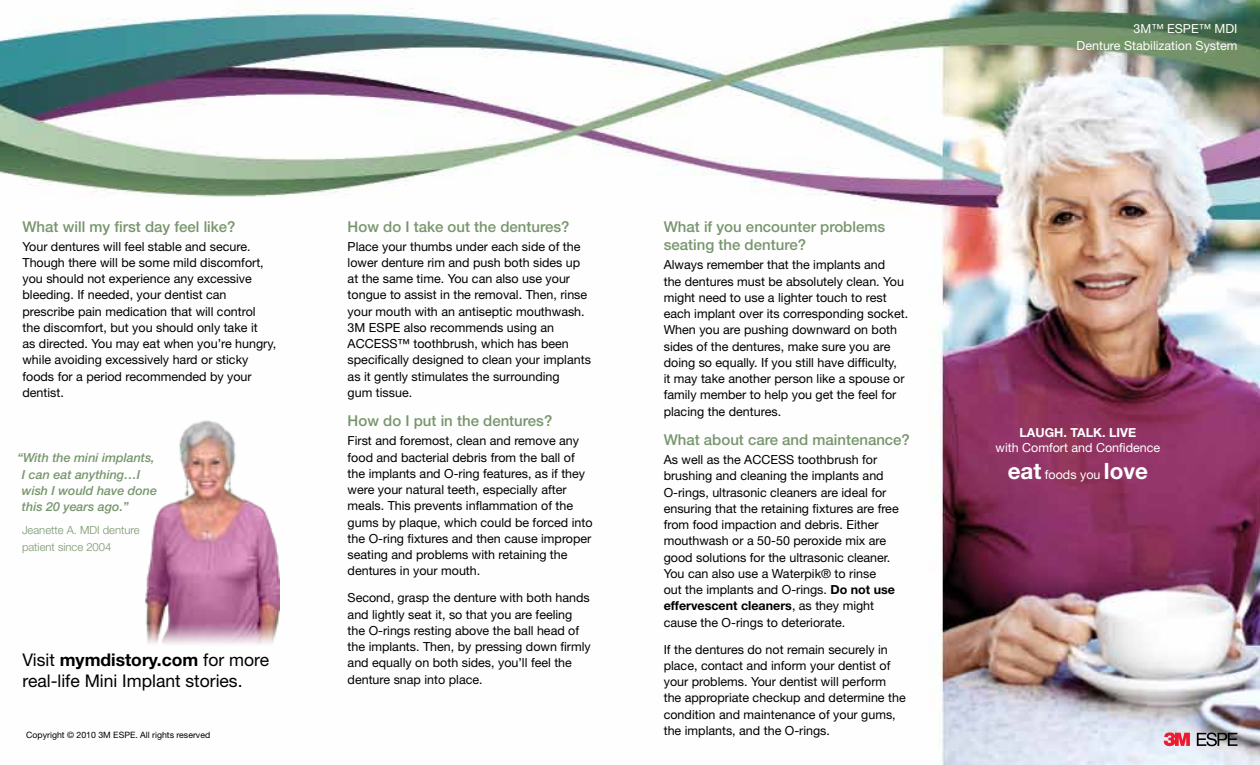
<style>
.page{position:relative;width:1260px;height:765px;background:#fff}
.page>*{position:absolute;margin:0;border:0;box-sizing:border-box;transform-origin:0 0}
.t1{font:17.5px/21px "Helvetica Neue";color:#000}
.t2{font:500 15px/18.8px "Helvetica Neue";color:#77966d}
.t3{font:12.5px/16.2px "Helvetica Neue";color:#000}
.t4{font:12.5px/16.2px "Helvetica Neue";color:#fff;text-align:right}
.t5{font:italic 500 12.5px/16.2px "Helvetica Neue";color:#77966d}
.t6{font:700 12.5px "Helvetica Neue";color:#fff}
.t7{font:300 11.25px/16.2px "Helvetica Neue";color:#77966d}
.t8{font:8.75px "Helvetica Neue";color:#000}
.s1{font-weight:700}
.s2{font-weight:700;font-size:22.5px}
</style>
<div class="page">
<img style="left:0;top:0;width:1260px;height:765px">
<img style="left:101px;top:416px;width:179px;height:232px">
<svg style="left:1164px;top:732px;width:26px;height:14px"></svg>
<svg style="left:1197px;top:732px;width:41px;height:14px"></svg>
<p class="t2" style="left:22px;top:217px;width:215px">What will my first day feel like?</p>
<p class="t3" style="left:22px;top:238px;width:255px">Your dentures will feel stable and secure.<br>Though there will be some mild discomfort, you should not experience any excessive bleeding. If needed, your dentist can prescribe pain medication that will control the discomfort, but you should only take it<br>as directed. You may eat when you’re hungry, while avoiding excessively hard or sticky foods for a period recommended by your dentist.</p>
<p class="t5" style="left:22px;top:450px;width:136px;text-indent:-4px">“With the mini implants,<br>I can eat anything…I wish I would have done this 20 years ago.”</p>
<p class="t7" style="left:22px;top:522px;width:119px">Jeanette A. MDI denture patient since 2004</p>
<h1 class="t1" style="left:22px;top:649px;width:248px">Visit <span class="s1">mymdistory.com</span> for more real-life Mini Implant stories.</h1>
<p class="t8" style="left:26px;top:730px;width:185px">Copyright © 2010 3M ESPE. All rights reserved</p>
<p class="t2" style="left:348px;top:217px;width:224px">How do I take out the dentures?</p>
<p class="t3" style="left:348px;top:238px;width:245px">Place your thumbs under each side of the lower denture rim and push both sides up at the same time. You can also use your tongue to assist in the removal. Then, rinse your mouth with an antiseptic mouthwash.<br>3M ESPE also recommends using an ACCESS™ toothbrush, which has been specifically designed to clean your implants as it gently stimulates the surrounding<br>gum tissue.</p>
<p class="t2" style="left:348px;top:412px;width:206px">How do I put in the dentures?</p>
<p class="t3" style="left:348px;top:433px;width:246px">First and foremost, clean and remove any food and bacterial debris from the ball of the implants and O-ring features, as if they were your natural teeth, especially after meals. This prevents inflammation of the gums by plaque, which could be forced into the O-ring fixtures and then cause improper seating and problems with retaining the dentures in your mouth.</p>
<p class="t3" style="left:348px;top:590px;width:245px">Second, grasp the denture with both hands and lightly seat it, so that you are feeling the O-rings resting above the ball head of the implants. Then, by pressing down firmly and equally on both sides, you’ll feel the denture snap into place.</p>
<p class="t2" style="left:664px;top:217px;width:223px">What if you encounter problems seating the denture?</p>
<p class="t3" style="left:664px;top:257px;width:246px">Always remember that the implants and<br>the dentures must be absolutely clean. You might need to use a lighter touch to rest each implant over its corresponding socket.<br>When you are pushing downward on both sides of the dentures, make sure you are doing so equally. If you still have difficulty,<br>it may take another person like a spouse or family member to help you get the feel for placing the dentures.</p>
<p class="t2" style="left:664px;top:430px;width:248px">What about care and maintenance?</p>
<p class="t3" style="left:664px;top:451px;width:236px">As well as the ACCESS toothbrush for brushing and cleaning the implants and O-rings, ultrasonic cleaners are ideal for ensuring that the retaining fixtures are free from food impaction and debris. Either mouthwash or a 50-50 peroxide mix are good solutions for the ultrasonic cleaner.<br>You can also use a Waterpik® to rinse<br>out the implants and O-rings. <span class="s1">Do not use effervescent cleaners</span>, as they might cause the O-rings to deteriorate.</p>
<p class="t3" style="left:664px;top:641px;width:243px">If the dentures do not remain securely in place, contact and inform your dentist of your problems. Your dentist will perform the appropriate checkup and determine the condition and maintenance of your gums, the implants, and the O-rings.</p>
<p class="t4" style="left:1077px;top:21px;width:162px">3M™ ESPE™ MDI<br>Denture Stabilization System</p>
<p class="t6" style="left:1020px;top:425px;width:118px">LAUGH. TALK. LIVE</p>
<p class="t4" style="left:996px;top:434px;width:166px;line-height:27px;text-align:center">with Comfort and Confidence <span class="s2">eat</span> foods you <span class="s2">love</span></p>
</div>
